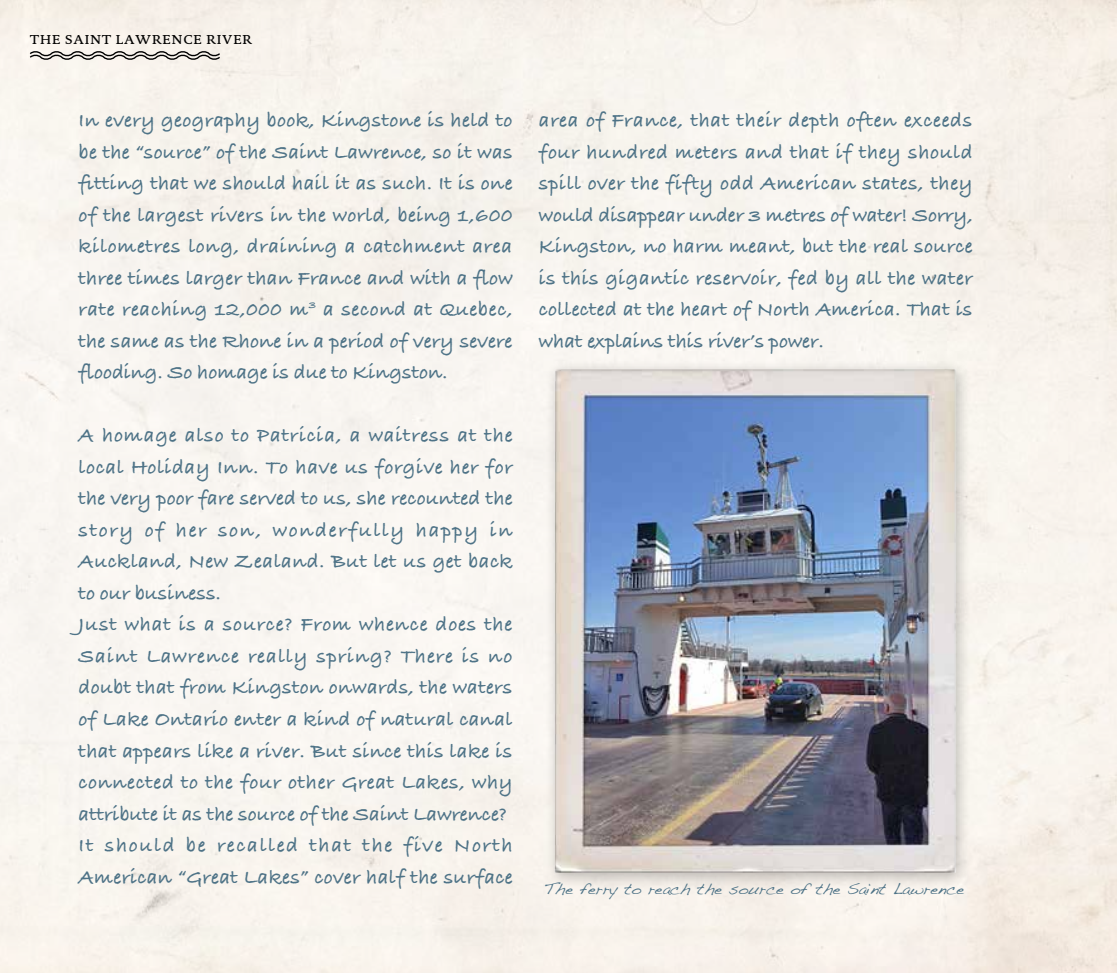
<style>
.page{position:relative;width:1117px;height:973px;background:#fff}
.page>*{position:absolute;margin:0;border:0;box-sizing:border-box;transform-origin:0 0}
.t1{font:700 21px/31.5px "Bradley Hand ITCTT";letter-spacing:.015em;color:#4e7387;text-align:justify}
.t2{font:15.75px "Handwriting Dakota";color:#4e7387}
.t3{font:13.12px "Documenta Medium Small Caps";letter-spacing:.075em;color:#000}
</style>
<div class="page">
<div style="left:544px;top:359px;width:427px;height:530px;background:#000;opacity:.25"></div>
<img style="left:553px;top:353px;width:405px;height:539px">
<svg style="left:28px;top:49px;width:193px;height:13px"></svg>
<p class="t3" style="left:30px;top:32px;width:223px">THE SAINT LAWRENCE RIVER</p>
<p class="t1" style="left:79px;top:103px;width:435px">In every geography book, Kingstone is held to be the “source” of the Saint Lawrence, so it was fitting that we should hail it as such. It is one of the largest rivers in the world, being 1,600 kilometres long, draining a catchment area three times larger than France and with a flow rate reaching 12,000 m<sup>3</sup> a second at Quebec, the same as the Rhone in a period of very severe flooding. So homage is due to Kingston.</p>
<p class="t1" style="left:79px;top:418px;width:435px;text-align:left">A homage also to Patricia, a waitress at the local Holiday Inn. To have us forgive her for the very poor fare served to us, she recounted the story of her son, wonderfully happy in Auckland, New Zealand. But let us get back to our business.<br>Just what is a source? From whence does the Saint Lawrence really spring? There is no doubt that from Kingston onwards, the waters of Lake Ontario enter a kind of natural canal that appears like a river. But since this lake is connected to the four other Great Lakes, why attribute it as the source of the Saint Lawrence?<br>It should be recalled that the five North American “Great Lakes” cover half the surface</p>
<p class="t1" style="left:538px;top:103px;width:435px">area of France, that their depth often exceeds four hundred meters and that if they should spill over the fifty odd American states, they would disappear under 3 metres of water! Sorry, Kingston, no harm meant, but the real source is this gigantic reservoir, fed by all the water collected at the heart of North America. That is what explains this river’s power.</p>
<p class="t2" style="left:544px;top:878px;width:421px">The ferry to reach the source of the Saint Lawrence</p>
</div>
